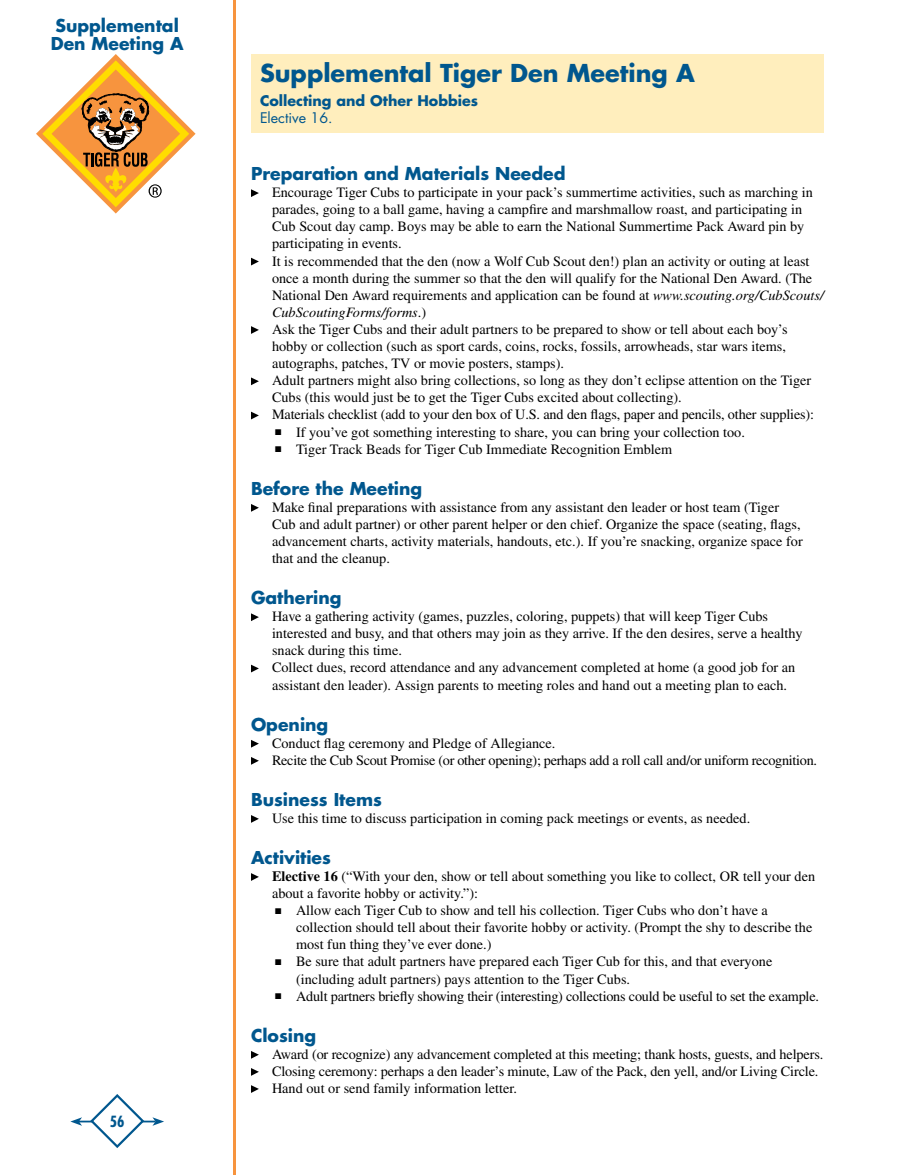
<style>
.page{position:relative;width:905px;height:1175px;background:#fff}
.page>*{position:absolute;margin:0;border:0;box-sizing:border-box;transform-origin:0 0}
.t1{font:700 24px "Futura";color:#00578e}
.t2{font:700 17.25px/18px "Futura";color:#00578e}
.t3{font:700 condensed 15px "Futura";color:#00578e}
.t4{font:14.25px/17.1px "Times";color:#000}
.t5{font:14.25px/17.1px "Times";letter-spacing:-.02em;color:#000}
.t6{font:700 14.25px "Futura";color:#00578e}
.t7{font:14.25px "Futura";color:#00578e}
.s1{font-style:italic}
.s2{font-weight:700}
</style>
<div class="page">
<svg style="left:36px;top:54px;width:159px;height:159px"></svg>
<hr style="left:79px;top:1120px;width:76px;height:2px;background:#00578e">
<svg style="left:70px;top:1117px;width:12px;height:8px"></svg>
<svg style="left:152px;top:1117px;width:12px;height:8px"></svg>
<svg style="left:89px;top:1094px;width:57px;height:54px"></svg>
<hr style="left:233px;top:0;width:3px;height:1174px;background:#f7943e">
<div style="left:251px;top:54px;width:573px;height:78px;background:#ffeebd"></div>
<svg style="left:251px;top:189px;width:8px;height:8px"></svg>
<svg style="left:251px;top:258px;width:8px;height:7px"></svg>
<svg style="left:251px;top:326px;width:8px;height:8px"></svg>
<svg style="left:251px;top:377px;width:8px;height:8px"></svg>
<svg style="left:251px;top:411px;width:8px;height:8px"></svg>
<svg style="left:251px;top:504px;width:8px;height:8px"></svg>
<svg style="left:251px;top:613px;width:8px;height:8px"></svg>
<svg style="left:251px;top:664px;width:8px;height:8px"></svg>
<svg style="left:251px;top:740px;width:8px;height:7px"></svg>
<svg style="left:251px;top:757px;width:8px;height:7px"></svg>
<svg style="left:251px;top:815px;width:8px;height:7px"></svg>
<svg style="left:251px;top:873px;width:8px;height:8px"></svg>
<svg style="left:251px;top:1051px;width:8px;height:7px"></svg>
<svg style="left:251px;top:1068px;width:8px;height:7px"></svg>
<svg style="left:251px;top:1085px;width:8px;height:7px"></svg>
<p class="t2" style="left:51px;top:16px;width:134px">Supplemental<br>Den Meeting A</p>
<p class="t3" style="left:110px;top:1112px;width:16px">56</p>
<h1 class="t1" style="left:260px;top:57px;width:436px">Supplemental Tiger Den Meeting A</h1>
<p class="t6" style="left:260px;top:91px;width:219px">Collecting and Other Hobbies</p>
<p class="t7" style="left:260px;top:109px;width:74px">Elective 16.</p>
<p class="t2" style="left:251px;top:164px;width:316px">Preparation and Materials Needed</p>
<p class="t4" style="left:272px;top:184px;width:553px">Encourage Tiger Cubs to participate in your pack’s summertime activities, such as marching in parades, going to a ball game, having a campfire and marshmallow roast, and participating in Cub Scout day camp. Boys may be able to earn the National Summertime Pack Award pin by participating in events.<br>It is recommended that the den (now a Wolf Cub Scout den!) plan an activity or outing at least once a month during the summer so that the den will qualify for the National Den Award. (The National Den Award requirements and application can be found at <span class="s1">www.scouting.org/CubScouts/ CubScoutingForms/forms</span>.)<br>Ask the Tiger Cubs and their adult partners to be prepared to show or tell about each boy’s hobby or collection (such as sport cards, coins, rocks, fossils, arrowheads, star wars items, autographs, patches, TV or movie posters, stamps).<br>Adult partners might also bring collections, so long as they don’t eclipse attention on the Tiger Cubs (this would just be to get the Tiger Cubs excited about collecting).<br>Materials checklist (add to your den box of U.S. and den flags, paper and pencils, other supplies):</p>
<p class="t4" style="left:275px;top:423px;width:471px">■ If you’ve got something interesting to share, you can bring your collection too.</p>
<p class="t4" style="left:275px;top:440px;width:399px">■ Tiger Track Beads for Tiger Cub Immediate Recognition Emblem</p>
<p class="t2" style="left:251px;top:479px;width:173px">Before the Meeting</p>
<p class="t4" style="left:272px;top:498px;width:532px">Make final preparations with assistance from any assistant den leader or host team (Tiger Cub and adult partner) or other parent helper or den chief. Organize the space (seating, flags, advancement charts, activity materials, handouts, etc.). If you’re snacking, organize space for that and the cleanup.</p>
<p class="t2" style="left:251px;top:588px;width:92px">Gathering</p>
<p class="t4" style="left:272px;top:608px;width:532px">Have a gathering activity (games, puzzles, coloring, puppets) that will keep Tiger Cubs interested and busy, and that others may join as they arrive. If the den desires, serve a healthy snack during this time.<br>Collect dues, record attendance and any advancement completed at home (a good job for an assistant den leader). Assign parents to meeting roles and hand out a meeting plan to each.</p>
<p class="t2" style="left:251px;top:715px;width:79px">Opening</p>
<p class="t5" style="left:272px;top:734px;width:546px">Conduct flag ceremony and Pledge of Allegiance.<br>Recite the Cub Scout Promise (or other opening); perhaps add a roll call and/or uniform recognition.</p>
<p class="t2" style="left:251px;top:790px;width:132px">Business Items</p>
<p class="t4" style="left:272px;top:809px;width:479px">Use this time to discuss participation in coming pack meetings or events, as needed.</p>
<p class="t2" style="left:251px;top:848px;width:81px">Activities</p>
<p class="t4" style="left:272px;top:867px;width:544px"><span class="s2">Elective 16</span> (“With your den, show or tell about something you like to collect, OR tell your den about a favorite hobby or activity.”):</p>
<p class="t4" style="left:296px;top:901px;width:518px;text-indent:-21px">■ Allow each Tiger Cub to show and tell his collection. Tiger Cubs who don’t have a collection should tell about their favorite hobby or activity. (Prompt the shy to describe the most fun thing they’ve ever done.)</p>
<p class="t4" style="left:296px;top:953px;width:478px;text-indent:-21px">■ Be sure that adult partners have prepared each Tiger Cub for this, and that everyone (including adult partners) pays attention to the Tiger Cubs.</p>
<p class="t4" style="left:275px;top:987px;width:545px">■ Adult partners briefly showing their (interesting) collections could be useful to set the example.</p>
<p class="t2" style="left:251px;top:1026px;width:67px">Closing</p>
<p class="t4" style="left:272px;top:1045px;width:553px">Award (or recognize) any advancement completed at this meeting; thank hosts, guests, and helpers.<br>Closing ceremony: perhaps a den leader’s minute, Law of the Pack, den yell, and/or Living Circle.<br>Hand out or send family information letter.</p>
</div>
